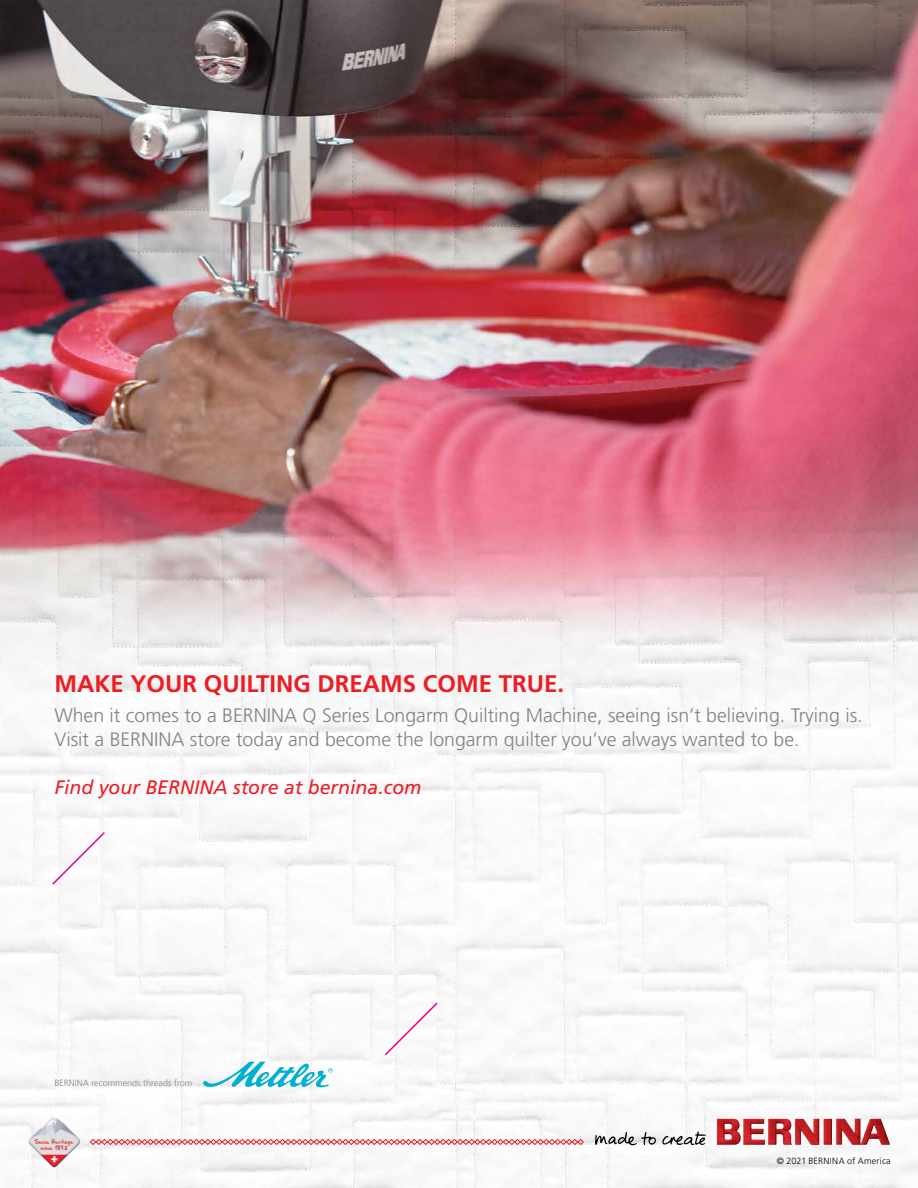
<style>
.page{position:relative;width:918px;height:1188px;background:#fff}
.page>*{position:absolute;margin:0;border:0;box-sizing:border-box;transform-origin:0 0}
.t1{font:700 24px "Frutiger LT Std";color:#ed1d24}
.t2{font:300 19.5px/24px "Frutiger LT Std";color:#808285}
.t3{font:italic 19.5px "Frutiger LT Std";color:#ed1d24}
.t4{font:300 9px "Frutiger LT Com";color:#808285}
.t5{font:300 9px "Frutiger LT Std";letter-spacing:.025em;color:#000}
</style>
<div class="page">
<img style="left:0;top:0;width:918px;height:1188px">
<svg style="left:90px;top:1139px;width:494px;height:6px"></svg>
<svg style="left:595px;top:1132px;width:111px;height:15px"></svg>
<img style="left:717px;top:1119px;width:173px;height:26px">
<img style="left:29px;top:1117px;width:52px;height:50px">
<svg style="left:202px;top:1062px;width:131px;height:25px"></svg>
<svg style="left:51px;top:830px;width:55px;height:56px"></svg>
<svg style="left:383px;top:1001px;width:56px;height:56px"></svg>
<p class="t1" style="left:54px;top:670px;width:511px">MAKE YOUR QUILTING DREAMS COME TRUE.</p>
<p class="t2" style="left:54px;top:704px;width:810px">When it comes to a BERNINA Q Series Longarm Quilting Machine, seeing isn’t believing. Trying is.<br>Visit a BERNINA store today and become the longarm quilter you’ve always wanted to be.</p>
<p class="t3" style="left:54px;top:776px;width:369px">Find your BERNINA store at bernina.com</p>
<p class="t4" style="left:54px;top:1077px;width:140px">BERNINA recommends threads from</p>
<p class="t5" style="left:777px;top:1156px;width:116px">© 2021 BERNINA of America</p>
</div>
